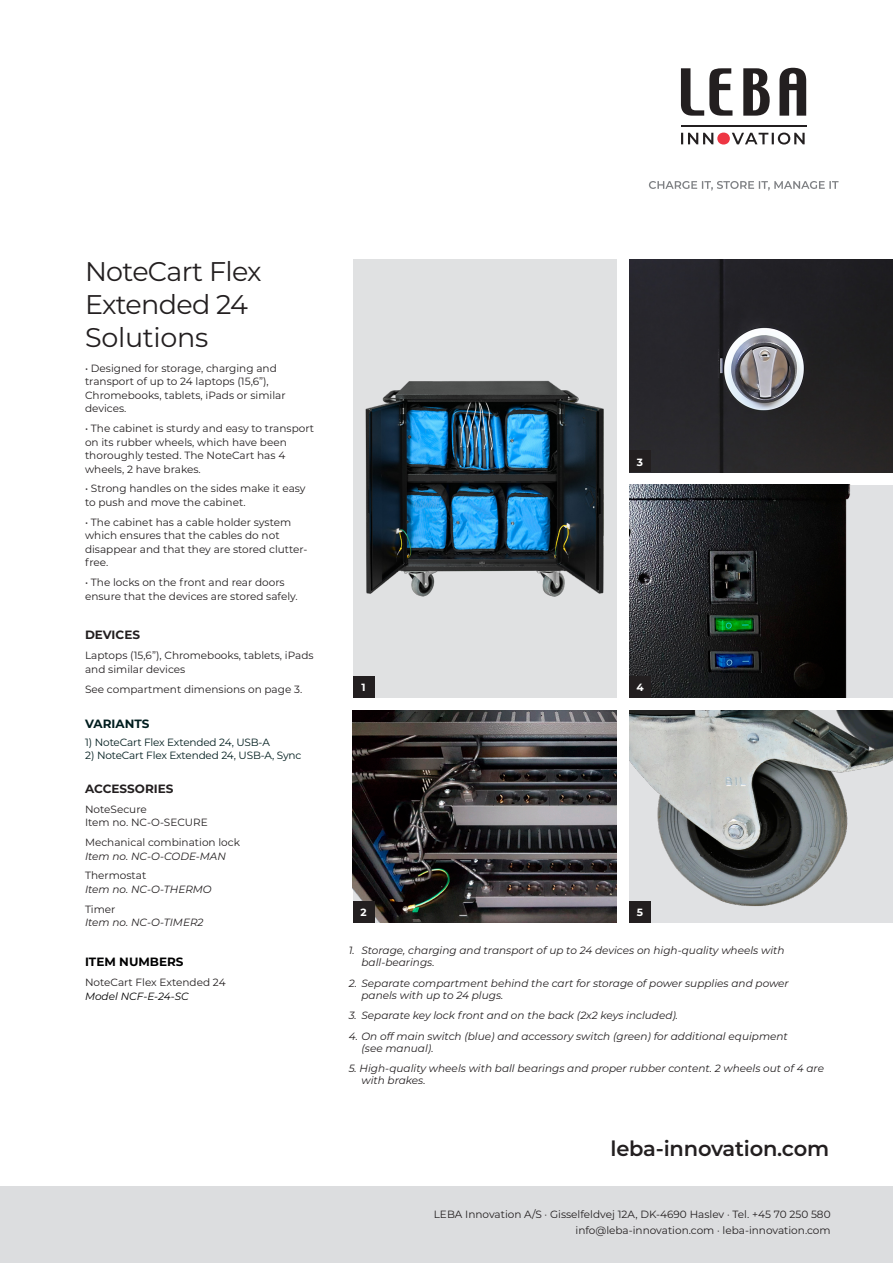
<style>
.page{position:relative;width:893px;height:1263px;background:#fff}
.page>*{position:absolute;margin:0;border:0;box-sizing:border-box;transform-origin:0 0}
.t1{font:27px/33px "Montserrat";letter-spacing:-.025em;color:#231f20}
.t2{font:600 21px "Montserrat";letter-spacing:-.01em;color:#231f20}
.t3{font:700 12px "Montserrat";color:#231f20}
.t4{font:700 12px "Montserrat";color:#000001}
.t5{font:700 12px "Montserrat";color:#001d1e}
.t6{font:10.5px/13.5px "Montserrat";color:#231f20}
.t7{font:italic 10.5px/12px "Montserrat";color:#231f20}
.t8{font:10.5px "Montserrat";letter-spacing:-.015em;color:#001d1e}
.t9{font:700 10.5px "Montserrat";color:#fff}
.s1{font-style:italic}
.s2{font-style:normal}
.s3{font-style:italic;color:#000001}
</style>
<div class="page">
<div style="left:0;top:1186px;width:893px;height:77px;background:#dcdddf"></div>
<img style="left:353px;top:710px;width:264px;height:213px">
<div style="left:353px;top:901px;width:21px;height:22px;background:#231f20"></div>
<svg style="left:649px;top:181px;width:189px;height:9px"></svg>
<svg style="left:732px;top:133px;width:73px;height:12px"></svg>
<div style="left:717px;top:133px;width:13px;height:12px;background:#ee3643;border-radius:50%"></div>
<svg style="left:681px;top:133px;width:32px;height:11px"></svg>
<svg style="left:681px;top:68px;width:51px;height:48px"></svg>
<svg style="left:743px;top:68px;width:27px;height:48px"></svg>
<svg style="left:779px;top:68px;width:27px;height:48px"></svg>
<hr style="left:681px;top:126px;width:125px;height:1px;background:#231f20">
<div style="left:629px;top:710px;width:264px;height:213px;background:#e0e1e3"></div>
<img style="left:629px;top:710px;width:264px;height:196px">
<div style="left:629px;top:901px;width:22px;height:22px;background:#231f20"></div>
<img style="left:629px;top:485px;width:264px;height:212px">
<img style="left:629px;top:259px;width:264px;height:213px">
<div style="left:629px;top:451px;width:22px;height:21px;background:#231f20"></div>
<div style="left:629px;top:676px;width:22px;height:21px;background:#231f20"></div>
<div style="left:353px;top:259px;width:264px;height:438px;background:#e0e1e2"></div>
<img style="left:365px;top:380px;width:239px;height:216px">
<div style="left:353px;top:676px;width:21px;height:21px;background:#231f20"></div>
<p class="t1" style="left:85px;top:254px;width:178px">NoteCart Flex<br>Extended 24<br>Solutions</p>
<p class="t6" style="left:85px;top:361px;width:202px">• Designed for storage, charging and transport of up to 24 laptops (15,6”),<br>Chromebooks, tablets, iPads or similar devices.</p>
<p class="t6" style="left:85px;top:421px;width:231px">• The cabinet is sturdy and easy to transport on its rubber wheels, which have been thoroughly tested. The NoteCart has 4 wheels, 2 have brakes.</p>
<p class="t6" style="left:85px;top:481px;width:222px">• Strong handles on the sides make it easy to push and move the cabinet.</p>
<p class="t6" style="left:85px;top:515px;width:224px">• The cabinet has a cable holder system which ensures that the cables do not disappear and that they are stored clutter&shy;free.</p>
<p class="t6" style="left:85px;top:575px;width:214px">• The locks on the front and rear doors ensure that the devices are stored safely.</p>
<p class="t3" style="left:85px;top:626px;width:57px">DEVICES</p>
<p class="t6" style="left:85px;top:648px;width:230px">Laptops (15,6”), Chromebooks, tablets, iPads and similar devices</p>
<p class="t6" style="left:85px;top:682px;width:219px">See compartment dimensions on page 3.</p>
<p class="t5" style="left:85px;top:715px;width:66px">VARIANTS</p>
<p class="t8" style="left:85px;top:735px;width:186px">1) NoteCart Flex Extended 24, USB-A</p>
<p class="t8" style="left:85px;top:748px;width:218px">2) NoteCart Flex Extended 24, USB-A, Sync</p>
<p class="t3" style="left:85px;top:780px;width:90px">ACCESSORIES</p>
<p class="t6" style="left:85px;top:802px;width:124px">NoteSecure<br>Item no. NC-O-SECURE</p>
<p class="t6" style="left:85px;top:835px;width:156px">Mechanical combination lock<br><span class="s1">Item no. NC-O-CODE-MAN</span></p>
<p class="t7" style="left:85px;top:869px;width:128px;line-height:13.5px"><span class="s2">Thermostat<br></span>Item no. NC-O-THERMO</p>
<p class="t7" style="left:85px;top:902px;width:120px;line-height:13.5px"><span class="s2">Timer<br></span>Item no. NC-O-TIMER2</p>
<p class="t4" style="left:85px;top:953px;width:100px">ITEM NUMBERS</p>
<p class="t6" style="left:85px;top:975px;width:142px">NoteCart Flex Extended 24<br><span class="s3">Model NCF-E-24-SC</span></p>
<p class="t9" style="left:637px;top:454px;width:8px">3</p>
<p class="t9" style="left:361px;top:680px;width:6px">1</p>
<p class="t9" style="left:636px;top:680px;width:9px">4</p>
<p class="t9" style="left:360px;top:905px;width:8px">2</p>
<p class="t7" style="left:361px;top:944px;width:425px;text-indent:-13px">1. Storage, charging and transport of up to 24 devices on high-quality wheels with ball-bearings.</p>
<p class="t7" style="left:361px;top:977px;width:429px;text-indent:-13px">2. Separate compartment behind the cart for storage of power supplies and power panels with up to 24 plugs.</p>
<p class="t7" style="left:349px;top:1009px;width:331px">3. Separate key lock front and on the back (2x2 keys included).</p>
<p class="t7" style="left:361px;top:1030px;width:428px;text-indent:-13px">4. On off main switch (blue) and accessory switch (green) for additional equipment (see manual).</p>
<p class="t7" style="left:361px;top:1062px;width:464px;text-indent:-13px">5. High-quality wheels with ball bearings and proper rubber content. 2 wheels out of 4 are with brakes.</p>
<p class="t9" style="left:637px;top:905px;width:8px">5</p>
<p class="t2" style="left:610px;top:1133px;width:220px">leba-innovation.com</p>
<p class="t6" style="left:434px;top:1207px;width:398px">LEBA Innovation A/S · Gisselfeldvej 12A, DK-4690 Haslev · Tel. +45 70 250 580</p>
<p class="t6" style="left:575px;top:1223px;width:257px">info@leba-innovation.com · leba-innovation.com</p>
</div>
